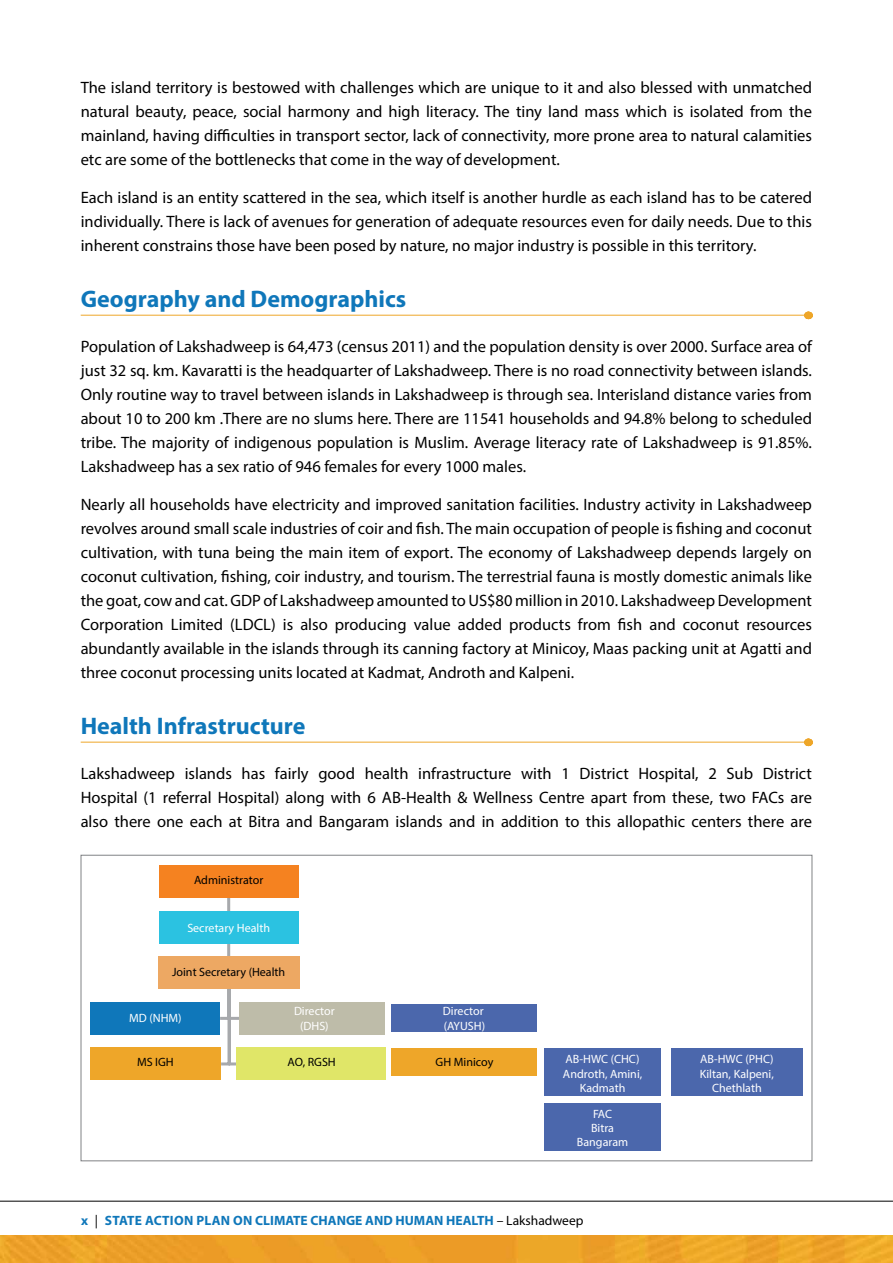
<style>
.page{position:relative;width:893px;height:1263px;background:#fff}
.page>*{position:absolute;margin:0;border:0;box-sizing:border-box;transform-origin:0 0}
.t1{font:700 24px "Myriad Pro";color:#0f77ba}
.t2{font:16.5px/24px "Myriad Pro";color:#000;text-align:justify}
.t3{font:700 13.5px "Myriad Pro";color:#0f77ba}
.t4{font:12px/14.4px "Myriad Pro";color:#fff;text-align:center}
.t5{font:12px "Myriad Pro";color:#000}
.s1{font-weight:400;color:#000}
</style>
<div class="page">
<img style="left:0;top:1236px;width:893px;height:27px">
<hr style="left:0;top:1201px;width:893px;height:1px;background:#000">
<hr style="left:81px;top:315px;width:731px;height:1px;background:#eea629">
<hr style="left:81px;top:742px;width:731px;height:1px;background:#eea629">
<svg style="left:217px;top:897px;width:28px;height:169px"></svg>
<div style="left:159px;top:865px;width:140px;height:32px;background:#f58220"></div>
<div style="left:159px;top:911px;width:140px;height:32px;background:#2bc2e1"></div>
<div style="left:158px;top:957px;width:141px;height:32px;background:#eda863"></div>
<div style="left:91px;top:1002px;width:129px;height:32px;background:#0f77ba"></div>
<div style="left:239px;top:1002px;width:146px;height:32px;background:#bebca9"></div>
<div style="left:90px;top:1048px;width:131px;height:32px;background:#eea629"></div>
<div style="left:236px;top:1048px;width:150px;height:32px;background:#e0e668"></div>
<div style="left:391px;top:1004px;width:146px;height:28px;background:#4b67ac"></div>
<div style="left:391px;top:1048px;width:146px;height:28px;background:#eea629"></div>
<div style="left:671px;top:1048px;width:132px;height:48px;background:#4b67ac"></div>
<div style="left:544px;top:1048px;width:117px;height:48px;background:#4b67ac"></div>
<div style="left:544px;top:1103px;width:117px;height:47px;background:#4b67ac"></div>
<p class="t2" style="left:81px;top:76px;width:733px">The island territory is bestowed with challenges which are unique to it and also blessed with unmatched natural beauty, peace, social harmony and high literacy. The tiny land mass which is isolated from the mainland, having difficulties in transport sector, lack of connectivity, more prone area to natural calamities etc are some of the bottlenecks that come in the way of development.</p>
<p class="t2" style="left:81px;top:185px;width:733px">Each island is an entity scattered in the sea, which itself is another hurdle as each island has to be catered individually. There is lack of avenues for generation of adequate resources even for daily needs. Due to this inherent constrains those have been posed by nature, no major industry is possible in this territory.</p>
<h1 class="t1" style="left:81px;top:283px;width:327px">Geography and Demographics</h1>
<p class="t2" style="left:81px;top:334px;width:733px">Population of Lakshadweep is 64,473 (census 2011) and the population density is over 2000. Surface area of just 32 sq. km. Kavaratti is the headquarter of Lakshadweep. There is no road connectivity between islands.<br>Only routine way to travel between islands in Lakshadweep is through sea. Interisland distance varies from about 10 to 200 km .There are no slums here. There are 11541 households and 94.8% belong to scheduled tribe. The majority of indigenous population is Muslim. Average literacy rate of Lakshadweep is 91.85%.<br>Lakshadweep has a sex ratio of 946 females for every 1000 males.</p>
<p class="t2" style="left:81px;top:492px;width:733px">Nearly all households have electricity and improved sanitation facilities. Industry activity in Lakshadweep revolves around small scale industries of coir and fish. The main occupation of people is fishing and coconut cultivation, with tuna being the main item of export. The economy of Lakshadweep depends largely on coconut cultivation, fishing, coir industry, and tourism. The terrestrial fauna is mostly domestic animals like the goat, cow and cat. GDP of Lakshadweep amounted to US$80 million in 2010. Lakshadweep Development Corporation Limited (LDCL) is also producing value added products from fish and coconut resources abundantly available in the islands through its canning factory at Minicoy, Maas packing unit at Agatti and three coconut processing units located at Kadmat, Androth and Kalpeni.</p>
<h1 class="t1" style="left:81px;top:710px;width:226px">Health Infrastructure</h1>
<p class="t2" style="left:81px;top:761px;width:733px">Lakshadweep islands has fairly good health infrastructure with 1 District Hospital, 2 Sub District Hospital (1 referral Hospital) along with 6 AB-Health &amp; Wellness Centre apart from these, two FACs are also there one each at Bitra and Bangaram islands and in addition to this allopathic centers there are</p>
<p class="t5" style="left:194px;top:872px;width:71px">Administrator</p>
<p class="t4" style="left:187px;top:921px;width:84px">Secretary Health</p>
<p class="t5" style="left:172px;top:965px;width:115px">Joint Secretary (Health</p>
<p class="t4" style="left:129px;top:1010px;width:54px">MD (NHM)</p>
<p class="t5" style="left:137px;top:1054px;width:38px">MS IGH</p>
<p class="t4" style="left:294px;top:1004px;width:42px">Director (DHS)</p>
<p class="t5" style="left:288px;top:1054px;width:50px">AO, RGSH</p>
<p class="t4" style="left:443px;top:1004px;width:44px;text-align:left">Director (AYUSH)</p>
<p class="t5" style="left:436px;top:1054px;width:59px">GH Minicoy</p>
<p class="t4" style="left:563px;top:1052px;width:81px">AB-HWC (CHC)<br>Androth, Amini,<br>Kadmath</p>
<p class="t4" style="left:700px;top:1052px;width:76px">AB-HWC (PHC)<br>Kiltan, Kalpeni,<br>Chethlath</p>
<p class="t4" style="left:577px;top:1106px;width:53px">FAC<br>Bitra<br>Bangaram</p>
<p class="t3" style="left:81px;top:1211px;width:40px">x<span class="s1">|</span>State</p>
<p class="t3" style="left:145px;top:1211px;width:440px">Acti on Plan on CLIMATE CHANGE AND HUMAN HEALTH <span class="s1">– Lakshadweep</span></p>
</div>
